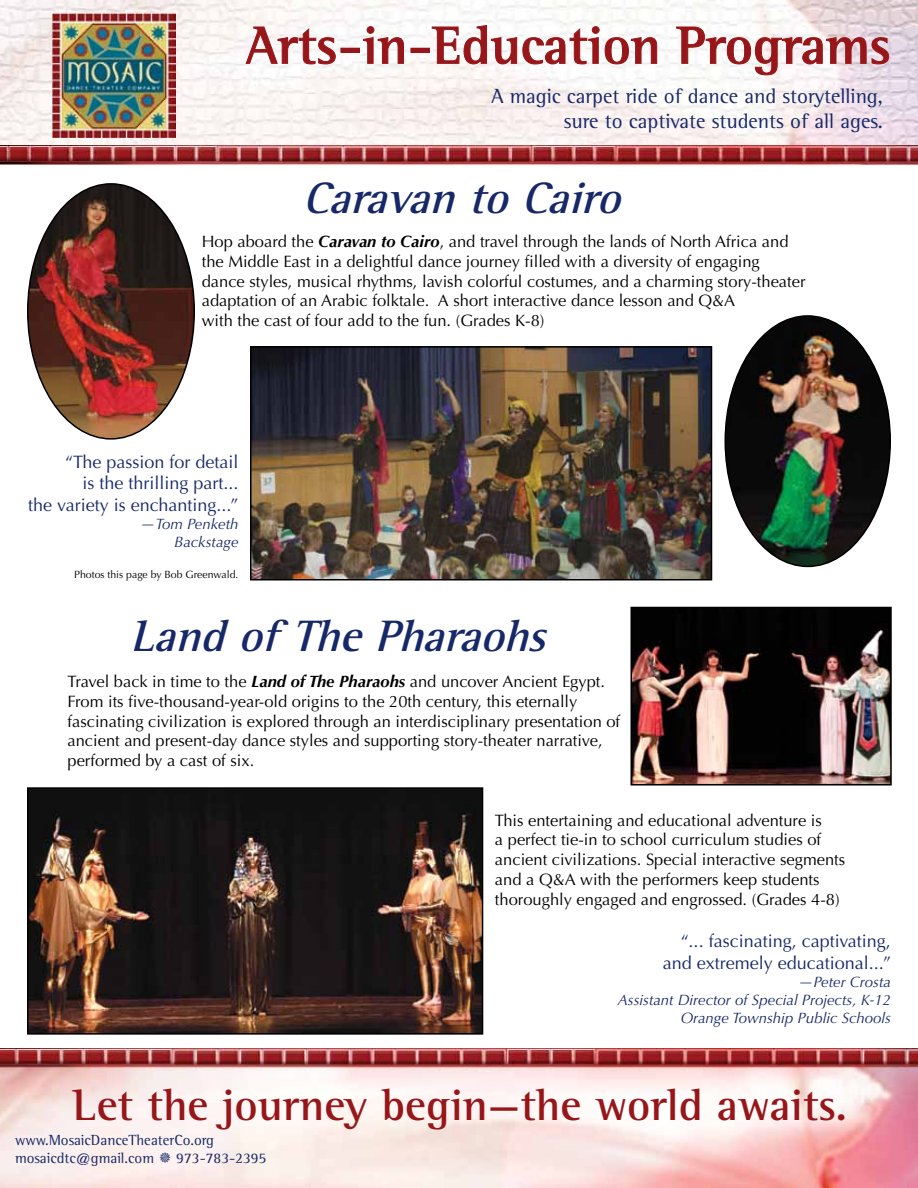
<style>
.page{position:relative;width:918px;height:1188px;background:#fff}
.page>*{position:absolute;margin:0;border:0;box-sizing:border-box;transform-origin:0 0}
.t1{font:700 54px "Rotis Semi Serif";color:#97161a}
.t2{font:700 45px "Rotis Semi Serif";color:#97161a}
.t3{font:italic 700 45px "Rotis Semi Serif";color:#162867}
.t4{font:21px/25.2px "Rotis Semi Serif";color:#162867;text-align:right}
.t5{font:18px/21.6px "Optima";color:#162867;text-align:right}
.t6{font:16.5px/19.8px "Optima";color:#000}
.t7{font:italic 15px/18px "Optima";color:#162867;text-align:right}
.t8{font:15px/18px "Rotis Semi Serif";color:#162867}
.t9{font:10.5px "Optima";color:#000}
.s1{font-weight:700;font-style:italic}
</style>
<div class="page">
<img style="left:0;top:1049px;width:918px;height:139px">
<img style="left:0;top:0;width:918px;height:164px">
<img style="left:30px;top:790px;width:450px;height:242px">
<div style="left:27px;top:787px;width:456px;height:248px;border:2px solid #000"></div>
<img style="left:634px;top:610px;width:255px;height:173px">
<div style="left:631px;top:607px;width:261px;height:179px;border:2px solid #000"></div>
<img style="left:52px;top:14px;width:123px;height:124px">
<svg style="left:245px;top:26px;width:91px;height:39px"></svg>
<div style="left:341px;top:48px;width:19px;height:5px;border:1px solid #97161a"></div>
<svg style="left:363px;top:26px;width:41px;height:38px"></svg>
<div style="left:411px;top:48px;width:19px;height:5px;border:1px solid #97161a"></div>
<svg style="left:431px;top:25px;width:226px;height:40px"></svg>
<svg style="left:676px;top:26px;width:213px;height:50px"></svg>
<img style="left:253px;top:349px;width:456px;height:228px">
<div style="left:250px;top:346px;width:462px;height:234px;border:2px solid #000"></div>
<img style="left:727px;top:316px;width:163px;height:250px">
<img style="left:28px;top:184px;width:166px;height:254px">
<svg style="left:160px;top:1152px;width:11px;height:11px"></svg>
<p class="t1" style="left:246px;top:13px;width:647px">Arts-in-Education Programs</p>
<p class="t4" style="left:491px;top:84px;width:393px">A magic carpet ride of dance and storytelling, sure to captivate students of all ages.</p>
<p class="t3" style="left:303px;top:171px;width:333px">CaravantoCairo</p>
<p class="t6" style="left:202px;top:232px;width:605px">Hop aboard the <span class="s1">Caravan to Cairo</span>, and travel through the lands of North Africa and the Middle East in a delightful dance journey filled with a diversity of engaging dance styles, musical rhythms, lavish colorful costumes, and a charming story-theater adaptation of an Arabic folktale. A short interactive dance lesson and Q&amp;A<br>with the cast of four add to the fun. (Grades K-8)</p>
<p class="t5" style="left:28px;top:451px;width:212px">“The passion for detail<br>is the thrilling part...<br>the variety is enchanting...”</p>
<p class="t7" style="left:140px;top:515px;width:100px">—Tom Penketh<br>Backstage</p>
<p class="t9" style="left:74px;top:569px;width:166px">Photos this page by Bob Greenwald.</p>
<p class="t3" style="left:130px;top:608px;width:431px">Landof ThePharaohs</p>
<p class="t6" style="left:68px;top:672px;width:554px">Travel back in time to the <span class="s1">Land of The Pharaohs</span> and uncover Ancient Egypt.<br>From its five-thousand-year-old origins to the 20th century, this eternally fascinating civilization is explored through an interdisciplinary presentation of ancient and present-day dance styles and supporting story-theater narrative, performed by a cast of six.</p>
<p class="t6" style="left:495px;top:810px;width:352px">This entertaining and educational adventure is<br>a perfect tie-in to school curriculum studies of ancient civilizations. Special interactive segments and a Q&amp;A with the performers keep students thoroughly engaged and engrossed. (Grades 4-8)</p>
<p class="t5" style="left:663px;top:930px;width:230px">“... fascinating, captivating, and extremely educational...”</p>
<p class="t7" style="left:618px;top:973px;width:275px">—Peter Crosta<br>Assistant Director of Special Projects, K-12<br>Orange Township Public Schools</p>
<p class="t2" style="left:73px;top:1078px;width:776px">Let the journey begin—the world awaits.</p>
<p class="t8" style="left:15px;top:1131px;width:200px">www.MosaicDanceTheaterCo.org mosaicdtc@gmail.com</p>
<p class="t8" style="left:176px;top:1149px;width:92px">973-783-2395</p>
</div>
